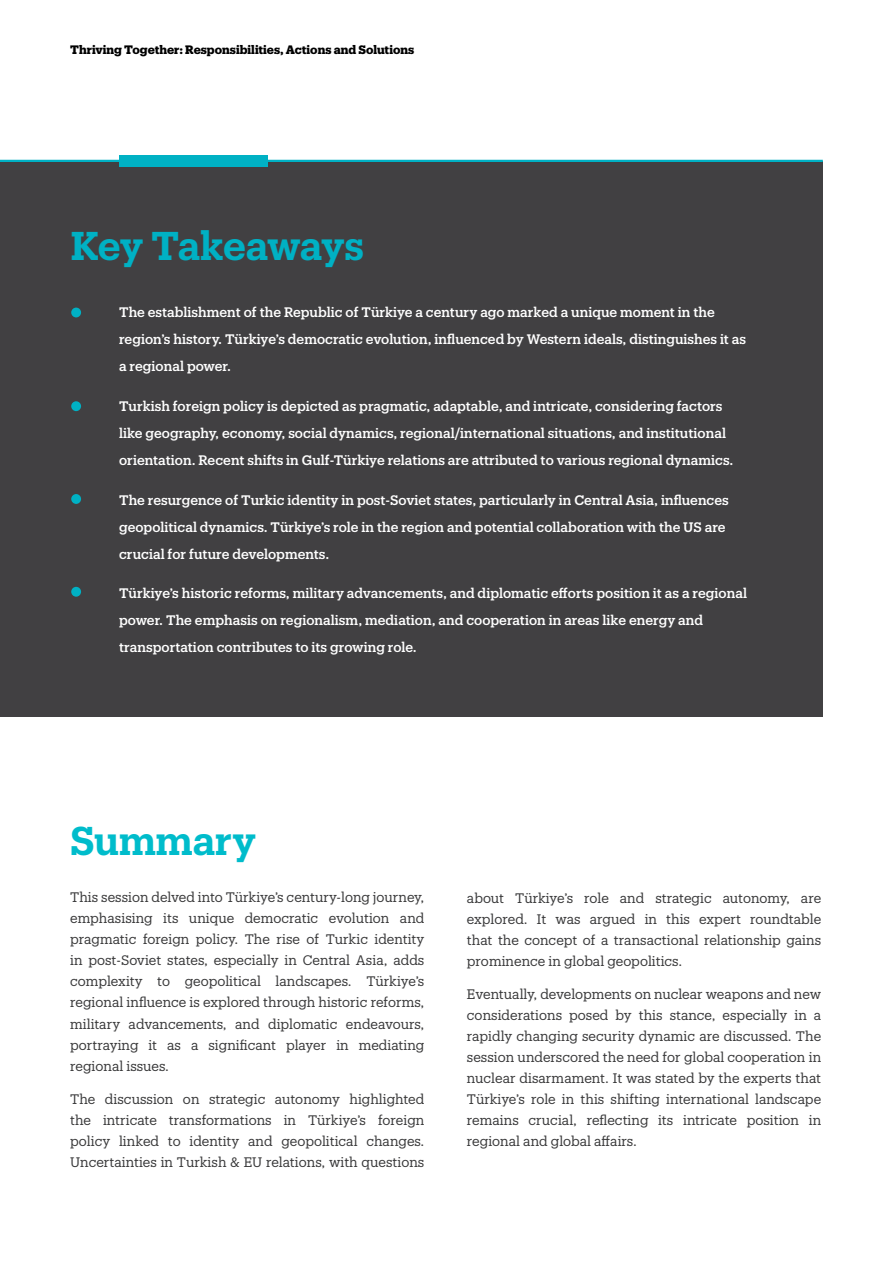
<style>
.page{position:relative;width:893px;height:1263px;background:#fff}
.page>*{position:absolute;margin:0;border:0;box-sizing:border-box;transform-origin:0 0}
.t1{font:600 39.3px "Produkt";letter-spacing:-.02em;color:#00b1c4}
.t2{font:600 39.3px "Produkt";color:#00bccb}
.t3{font:13.5px/21px "Produkt";letter-spacing:.005em;color:#383839;text-align:justify}
.t4{font:500 13.5px/27px "Produkt";letter-spacing:.005em;color:#fff}
.t5{font:700 12px "Produkt";color:#000}
</style>
<div class="page">
<div style="left:0;top:161px;width:823px;height:555px;background:#414042"></div>
<hr style="left:0;top:160px;width:823px;height:2px;background:#00b1c4">
<div style="left:120px;top:155px;width:148px;height:12px;background:#00b1c4"></div>
<div style="left:71px;top:308px;width:10px;height:9px;background:#00b1c4;border-radius:50%"></div>
<div style="left:71px;top:401px;width:10px;height:10px;background:#00b1c4;border-radius:50%"></div>
<div style="left:71px;top:587px;width:10px;height:10px;background:#00b1c4;border-radius:50%"></div>
<div style="left:71px;top:494px;width:10px;height:10px;background:#00b1c4;border-radius:50%"></div>
<p class="t5" style="left:70px;top:41px;width:346px">Thriving Together: Responsibilities, Actions and Solutions</p>
<h1 class="t1" style="left:71px;top:218px;width:295px">Key Takeaways</h1>
<p class="t4" style="left:119px;top:298px;width:629px">The establishment of the Republic of Türkiye a century ago marked a unique moment in the region’s history. Türkiye’s democratic evolution, influenced by Western ideals, distinguishes it as a regional power.</p>
<p class="t4" style="left:119px;top:392px;width:616px">Turkish foreign policy is depicted as pragmatic, adaptable, and intricate, considering factors like geography, economy, social dynamics, regional/international situations, and institutional orientation. Recent shifts in Gulf-Türkiye relations are attributed to various regional dynamics.</p>
<p class="t4" style="left:119px;top:485px;width:611px">The resurgence of Turkic identity in post-Soviet states, particularly in Central Asia, influences geopolitical dynamics. Türkiye’s role in the region and potential collaboration with the US are crucial for future developments.</p>
<p class="t4" style="left:119px;top:579px;width:629px">Türkiye’s historic reforms, military advancements, and diplomatic efforts position it as a regional power. The emphasis on regionalism, mediation, and cooperation in areas like energy and transportation contributes to its growing role.</p>
<h1 class="t2" style="left:70px;top:813px;width:187px">Summary</h1>
<p class="t3" style="left:70px;top:886px;width:356px">This session delved into Türkiye’s century-long journey, emphasising its unique democratic evolution and pragmatic foreign policy. The rise of Turkic identity in post-Soviet states, especially in Central Asia, adds complexity to geopolitical landscapes. Türkiye’s regional influence is explored through historic reforms, military advancements, and diplomatic endeavours, portraying it as a significant player in mediating regional issues.</p>
<p class="t3" style="left:70px;top:1088px;width:356px">The discussion on strategic autonomy highlighted the intricate transformations in Türkiye’s foreign policy linked to identity and geopolitical changes.<br>Uncertainties in Turkish &amp; EU relations, with questions</p>
<p class="t3" style="left:467px;top:886px;width:356px">about Türkiye’s role and strategic autonomy, are explored. It was argued in this expert roundtable that the concept of a transactional relationship gains prominence in global geopolitics.</p>
<p class="t3" style="left:467px;top:983px;width:356px">Eventually, developments on nuclear weapons and new considerations posed by this stance, especially in a rapidly changing security dynamic are discussed. The session underscored the need for global cooperation in nuclear disarmament. It was stated by the experts that Türkiye’s role in this shifting international landscape remains crucial, reflecting its intricate position in regional and global affairs.</p>
</div>
